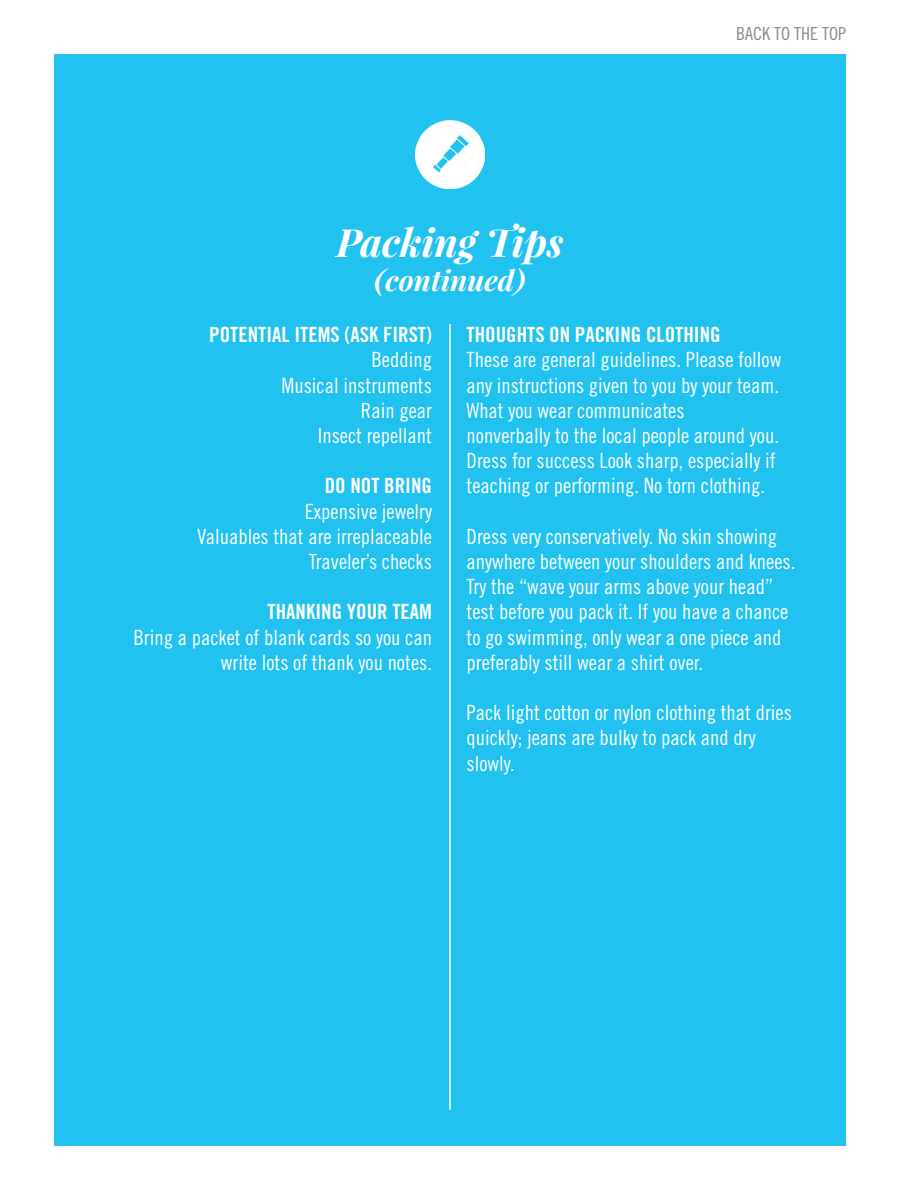
<style>
.page{position:relative;width:900px;height:1200px;background:#fff}
.page>*{position:absolute;margin:0;border:0;box-sizing:border-box;transform-origin:0 0}
.t1{font:italic 700 39px "Playfair Display";color:#fff}
.t2{font:italic 700 28.5px "Playfair Display";color:#fff}
.t3{font:21px/25.2px "Trade Gothic LT Std Cn 18";color:#fff;text-align:right}
.t4{font:21px "Trade Gothic LT Std Bd Cn 20";color:#fff}
.t5{font:18px "Trade Gothic LT Std Cn 18";color:#8a8a8a}
</style>
<div class="page">
<div style="left:54px;top:54px;width:792px;height:1092px;background:#21c2f0"></div>
<img style="left:416px;top:121px;width:68px;height:68px">
<hr style="left:449px;top:324px;width:2px;height:786px;background:#fff">
<p class="t5" style="left:736px;top:23px;width:111px">BACK TO THE TOP</p>
<h1 class="t1" style="left:337px;top:215px;width:228px">Packing Tips</h1>
<h2 class="t2" style="left:374px;top:261px;width:153px">(continued)</h2>
<p class="t4" style="left:209px;top:322px;width:224px">POTENTIAL ITEMS (ASK FIRST)</p>
<p class="t3" style="left:282px;top:347px;width:152px">Bedding<br>Musical instruments<br>Rain gear<br>Insect repellant</p>
<p class="t4" style="left:325px;top:473px;width:106px">DO NOT BRING</p>
<p class="t3" style="left:197px;top:498px;width:236px">Expensive jewelry<br>Valuables that are irreplaceable<br>Traveler’s checks</p>
<p class="t4" style="left:268px;top:599px;width:164px">THANKI NG YOUR TEAM</p>
<p class="t3" style="left:133px;top:624px;width:300px">Bring a packet of blank cards so you can write lots of thank you notes.</p>
<p class="t4" style="left:467px;top:322px;width:253px">THOUGHTS ON PACKING CLOTHING</p>
<p class="t3" style="left:467px;top:347px;width:316px;text-align:left">These are general guidelines. Please follow any instructions given to you by your team.<br>What you wear communicates<br>nonverbally to the local people around you.<br>Dress for success Look sharp, especially if teaching or performing. No torn clothing.</p>
<p class="t3" style="left:467px;top:523px;width:330px;text-align:left">Dress very conservatively. No skin showing anywhere between your shoulders and knees.<br>Try the “wave your arms above your head” test before you pack it. If you have a chance to go swimming, only wear a one piece and preferably still wear a shirt over.</p>
<p class="t3" style="left:467px;top:700px;width:327px;text-align:left">Pack light cotton or nylon clothing that dries quickly; jeans are bulky to pack and dry slowly.</p>
</div>
